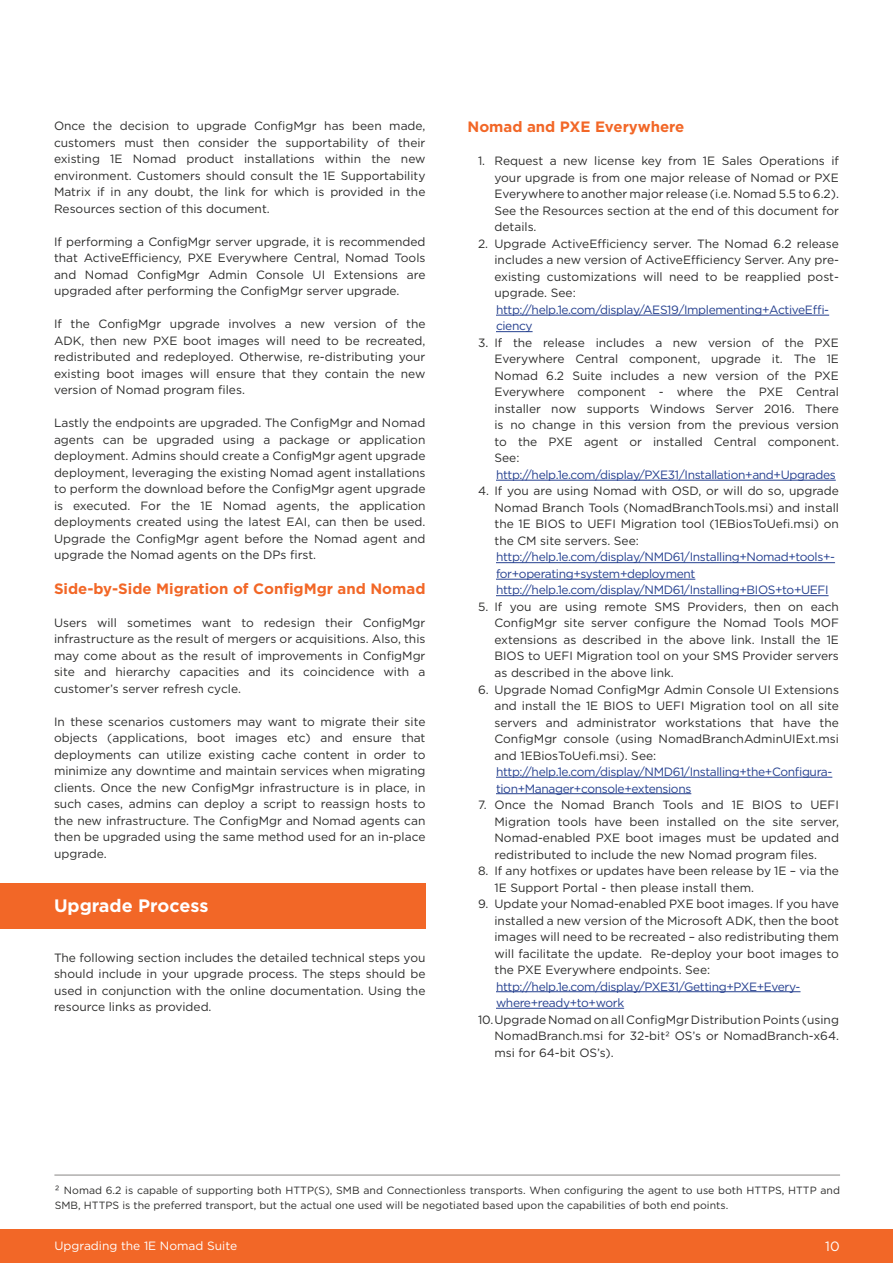
<style>
.page{position:relative;width:893px;height:1263px;background:#fff}
.page>*{position:absolute;margin:0;border:0;box-sizing:border-box;transform-origin:0 0}
.t1{font:700 18px "Gotham";color:#fff}
.t2{font:700 15px "Gotham";color:#f26727}
.t3{font:13.5px "Gotham";color:#fff}
.t4{font:12px/16.5px "Gotham";color:#2c2c2b;text-align:justify}
.t5{font:12px/16.5px "Gotham";letter-spacing:-.03em;color:#25408f}
.t6{font:12px "Gotham";color:#fff}
.t7{font:10.5px/15px "Gotham";color:#2c2c2b}
.s1{font-size:12px}
</style>
<div class="page">
<div style="left:0;top:1228px;width:893px;height:35px;background:#f26727"></div>
<div style="left:0;top:883px;width:425px;height:46px;background:#f26727"></div>
<hr style="left:496px;top:315px;width:333px;height:1px;background:#25408f">
<hr style="left:496px;top:331px;width:37px;height:1px;background:#25408f">
<hr style="left:496px;top:480px;width:340px;height:1px;background:#25408f">
<hr style="left:496px;top:562px;width:339px;height:1px;background:#25408f">
<hr style="left:496px;top:579px;width:199px;height:1px;background:#25408f">
<hr style="left:496px;top:595px;width:332px;height:1px;background:#25408f">
<hr style="left:496px;top:777px;width:336px;height:1px;background:#25408f">
<hr style="left:496px;top:793px;width:195px;height:1px;background:#25408f">
<hr style="left:496px;top:991px;width:304px;height:1px;background:#25408f">
<hr style="left:496px;top:1008px;width:128px;height:1px;background:#25408f">
<hr style="left:54px;top:1175px;width:786px;height:1px;background:#888685">
<p class="t4" style="left:54px;top:117px;width:373px">Once the decision to upgrade ConfigMgr has been made, customers must then consider the supportability of their existing 1E Nomad product installations within the new environment. Customers should consult the 1E Supportability Matrix if in any doubt, the link for which is provided in the Resources section of this document.</p>
<p class="t4" style="left:54px;top:233px;width:373px">If performing a ConfigMgr server upgrade, it is recommended that ActiveEfficiency, PXE Everywhere Central, Nomad Tools and Nomad ConfigMgr Admin Console UI Extensions are upgraded after performing the ConfigMgr server upgrade.</p>
<p class="t4" style="left:54px;top:315px;width:373px">If the ConfigMgr upgrade involves a new version of the ADK, then new PXE boot images will need to be recreated, redistributed and redeployed. Otherwise, re-distributing your existing boot images will ensure that they contain the new version of Nomad program files.</p>
<p class="t4" style="left:54px;top:414px;width:373px">Lastly the endpoints are upgraded. The ConfigMgr and Nomad agents can be upgraded using a package or application deployment. Admins should create a ConfigMgr agent upgrade deployment, leveraging the existing Nomad agent installations to perform the download before the ConfigMgr agent upgrade is executed. For the 1E Nomad agents, the application deployments created using the latest EAI, can then be used.<br>Upgrade the ConfigMgr agent before the Nomad agent and upgrade the Nomad agents on the DPs first.</p>
<p class="t2" style="left:54px;top:578px;width:373px">Side-by-Side Migration of ConfigMgr and Nomad</p>
<p class="t4" style="left:54px;top:614px;width:373px">Users will sometimes want to redesign their ConfigMgr infrastructure as the result of mergers or acquisitions. Also, this may come about as the result of improvements in ConfigMgr site and hierarchy capacities and its coincidence with a customer’s server refresh cycle.</p>
<p class="t4" style="left:54px;top:713px;width:373px">In these scenarios customers may want to migrate their site objects (applications, boot images etc) and ensure that deployments can utilize existing cache content in order to minimize any downtime and maintain services when migrating clients. Once the new ConfigMgr infrastructure is in place, in such cases, admins can deploy a script to reassign hosts to the new infrastructure. The ConfigMgr and Nomad agents can then be upgraded using the same method used for an in-place upgrade.</p>
<h1 class="t1" style="left:54px;top:894px;width:156px">Upgrade Process</h1>
<p class="t4" style="left:54px;top:949px;width:373px">The following section includes the detailed technical steps you should include in your upgrade process. The steps should be used in conjunction with the online documentation. Using the resource links as provided.</p>
<p class="t2" style="left:467px;top:117px;width:218px">Nomad and PXE Everywhere</p>
<p class="t4" style="left:494px;top:153px;width:346px;text-indent:-16px">1. Request a new license key from 1E Sales Operations if your upgrade is from one major release of Nomad or PXE Everywhere to another major release (i.e. Nomad 5.5 to 6.2).<br>See the Resources section at the end of this document for details.</p>
<p class="t4" style="left:494px;top:235px;width:346px;text-indent:-16px">2. Upgrade ActiveEfficiency server. The Nomad 6.2 release includes a new version of ActiveEfficiency Server. Any pre&shy;existing customizations will need to be reapplied post&shy;upgrade. See:</p>
<p class="t5" style="left:496px;top:301px;width:335px">http://help.1e.com/display/AES19/Implementing+ActiveEffi&shy;ciency</p>
<p class="t4" style="left:494px;top:334px;width:346px;text-indent:-16px">3. If the release includes a new version of the PXE Everywhere Central component, upgrade it. The 1E Nomad 6.2 Suite includes a new version of the PXE Everywhere component - where the PXE Central installer now supports Windows Server 2016. There is no change in this version from the previous version to the PXE agent or installed Central component.<br>See:</p>
<p class="t5" style="left:496px;top:466px;width:341px">http://help.1e.com/display/PXE31/Installation+and+Upgrades</p>
<p class="t4" style="left:494px;top:483px;width:346px;text-indent:-16px">4. If you are using Nomad with OSD, or will do so, upgrade Nomad Branch Tools (NomadBranchTools.msi) and install the 1E BIOS to UEFI Migration tool (1EBiosToUefi.msi) on the CM site servers. See:</p>
<p class="t5" style="left:496px;top:549px;width:341px">http://help.1e.com/display/NMD61/Installing+Nomad+tools+- for+operating+system+deployment http://help.1e.com/display/NMD61/Installing+BIOS+to+UEFI</p>
<p class="t4" style="left:494px;top:598px;width:346px;text-indent:-16px">5. If you are using remote SMS Providers, then on each ConfigMgr site server configure the Nomad Tools MOF extensions as described in the above link. Install the 1E BIOS to UEFI Migration tool on your SMS Provider servers as described in the above link.</p>
<p class="t4" style="left:494px;top:681px;width:346px;text-indent:-16px">6. Upgrade Nomad ConfigMgr Admin Console UI Extensions and install the 1E BIOS to UEFI Migration tool on all site servers and administrator workstations that have the ConfigMgr console (using NomadBranchAdminUIExt.msi and 1EBiosToUefi.msi). See:</p>
<p class="t5" style="left:496px;top:763px;width:338px">http://help.1e.com/display/NMD61/Installing+the+Configura&shy;tion+Manager+console+extensions</p>
<p class="t4" style="left:494px;top:796px;width:346px;text-indent:-16px">7. Once the Nomad Branch Tools and 1E BIOS to UEFI Migration tools have been installed on the site server, Nomad-enabled PXE boot images must be updated and redistributed to include the new Nomad program files.</p>
<p class="t4" style="left:494px;top:862px;width:346px;text-indent:-16px">8. If any hotfixes or updates have been release by 1E – via the<br>1E Support Portal - then please install them.</p>
<p class="t4" style="left:494px;top:895px;width:346px;text-indent:-16px">9. Update your Nomad-enabled PXE boot images. If you have installed a new version of the Microsoft ADK, then the boot images will need to be recreated – also redistributing them will facilitate the update. Re-deploy your boot images to the PXE Everywhere endpoints. See:</p>
<p class="t5" style="left:496px;top:978px;width:306px">http://help.1e.com/display/PXE31/Getting+PXE+Every&shy;where+ready+to+work</p>
<p class="t4" style="left:494px;top:1011px;width:346px;text-indent:-16px">10.Upgrade Nomad on all ConfigMgr Distribution Points (using NomadBranch.msi for 32-bit2 OS’s or NomadBranch-x64. msi for 64-bit OS’s).</p>
<p class="t7" style="left:55px;top:1182px;width:787px"><span class="s1">2</span> Nomad 6.2 is capable of supporting both HTTP(S), SMB and Connectionless transports. When configuring the agent to use both HTTPS, HTTP and<br>SMB, HTTPS is the preferred transport, but the actual one used will be negotiated based upon the capabilities of both end points.</p>
<p class="t6" style="left:54px;top:1238px;width:184px">Upgrading the 1E Nomad Suite</p>
<p class="t3" style="left:825px;top:1238px;width:16px">10</p>
</div>
